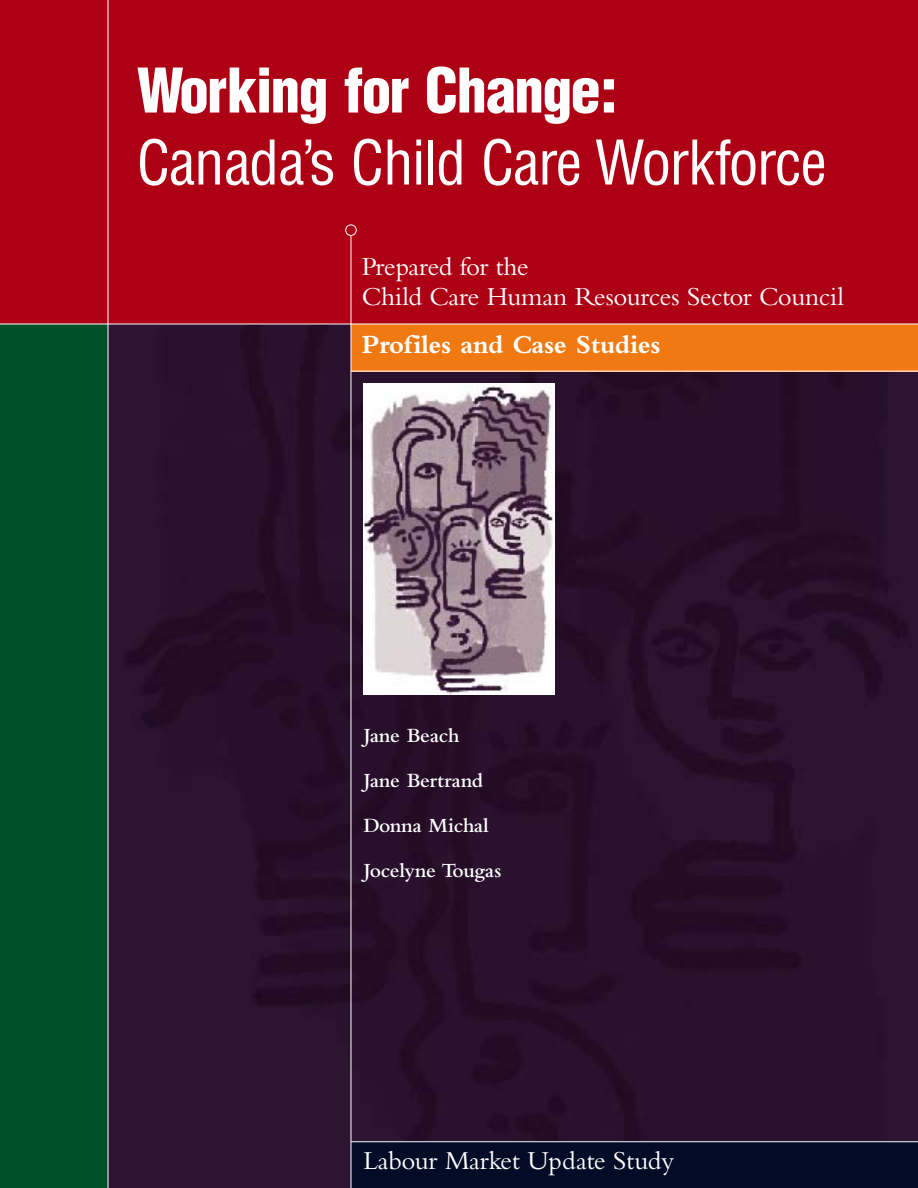
<style>
.page{position:relative;width:918px;height:1188px;background:#fff}
.page>*{position:absolute;margin:0;border:0;box-sizing:border-box;transform-origin:0 0}
.t1{font:condensed 60px "Helvetica";letter-spacing:-.02em;color:#fff}
.t2{font:900 condensed 60px "Helvetica";letter-spacing:-.03em;color:#fff}
.t3{font:27px/30px "Bembo";letter-spacing:-.015em;color:#fff}
.t4{font:700 27px "Bembo";letter-spacing:-.01em;color:#fff}
.t5{font:600 21px/45px "Bembo";letter-spacing:-.015em;color:#fff}
</style>
<div class="page">
<img style="left:109px;top:325px;width:809px;height:863px">
<div style="left:0;top:0;width:918px;height:324px;background:#ae0015"></div>
<div style="left:351px;top:324px;width:567px;height:47px;background:#f17912"></div>
<div style="left:351px;top:1142px;width:567px;height:46px;background:#030c26"></div>
<hr style="left:351px;top:235px;width:1px;height:953px;background:#fff">
<div style="left:345px;top:225px;width:12px;height:11px;border:1px solid #fff;border-radius:50%"></div>
<div style="left:0;top:324px;width:108px;height:864px;background:#005027"></div>
<hr style="left:108px;top:0;width:1px;height:1188px;background:#fff">
<hr style="left:0;top:324px;width:918px;height:1px;background:#fff">
<img style="left:364px;top:384px;width:190px;height:310px">
<hr style="left:351px;top:371px;width:567px;height:1px;background:#fff">
<hr style="left:351px;top:1141px;width:567px;height:1px;background:#fff">
<h1 class="t2" style="left:137px;top:53px;width:482px">Working for Change:</h1>
<h1 class="t1" style="left:137px;top:125px;width:692px">Canada’s Child Care Workforce</h1>
<p class="t3" style="left:362px;top:255px;width:484px">Prepared for the<br>Child Care Human Resources Sector Council</p>
<p class="t4" style="left:362px;top:336px;width:300px">Profiles and Case Studies</p>
<p class="t5" style="left:363px;top:715px;width:140px">Jane Beach<br>Jane Bertrand<br>Donna Michal<br>Jocelyne Tougas</p>
<p class="t3" style="left:363px;top:1149px;width:312px">Labour Market Update Study</p>
</div>
